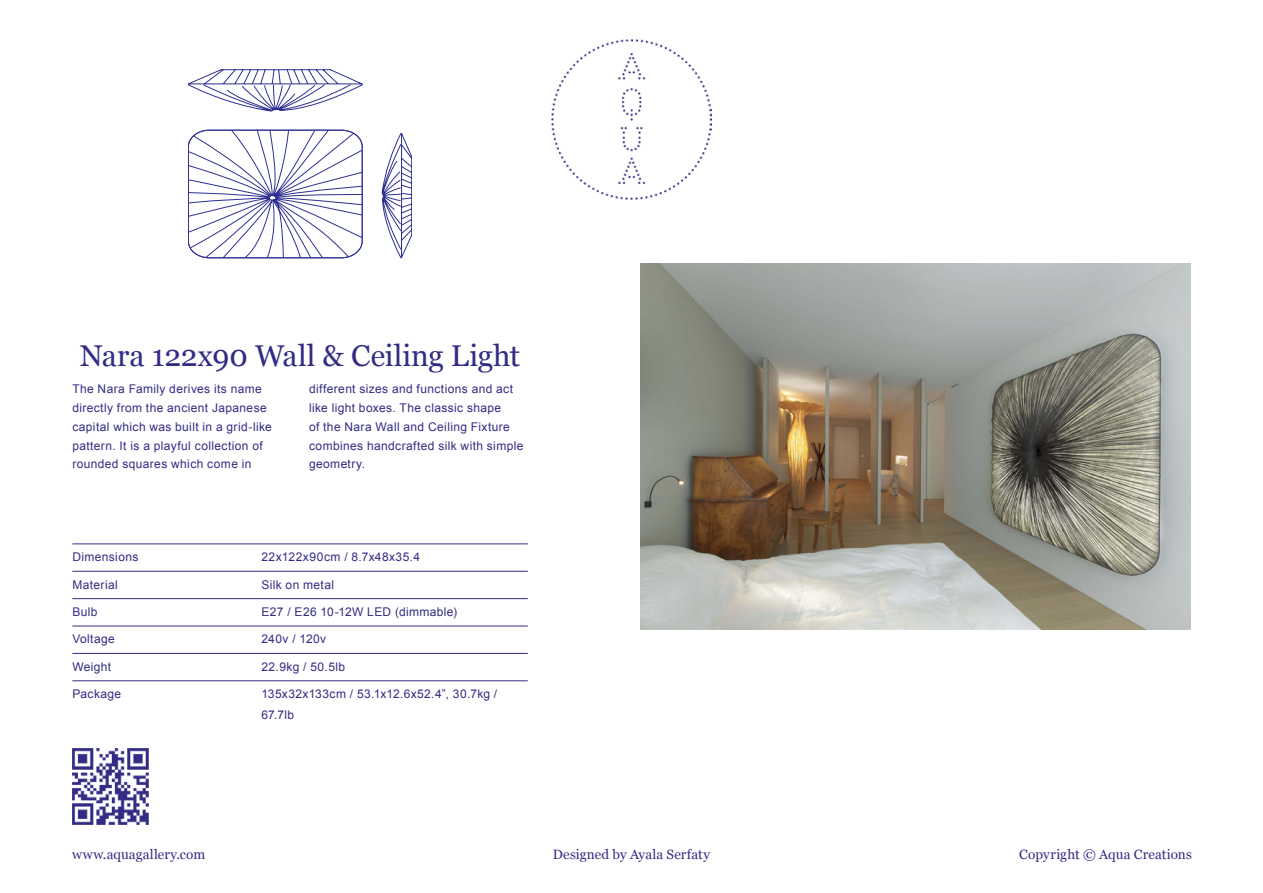
<style>
.page{position:relative;width:1263px;height:893px;background:#fff}
.page>*{position:absolute;margin:0;border:0;box-sizing:border-box;transform-origin:0 0}
.t1{font:30px "Georgia";color:#332c84}
.t2{font:13.5px "Georgia";letter-spacing:.01em;color:#332c84}
.Body{font:12px/18.8px "Arial";letter-spacing:.03em;color:#332c84}
.Info{font:12px/21px "Arial";letter-spacing:.03em;color:#332c84}
</style>
<div class="page">
<img style="left:72px;top:748px;width:77px;height:77px">
<img style="left:640px;top:263px;width:551px;height:367px">
<svg style="left:188px;top:130px;width:174px;height:128px"></svg>
<svg style="left:382px;top:133px;width:30px;height:125px"></svg>
<svg style="left:188px;top:69px;width:174px;height:42px"></svg>
<hr style="left:72px;top:543px;width:456px;height:1px;background:#332c84">
<hr style="left:72px;top:571px;width:456px;height:1px;background:#332c84">
<hr style="left:72px;top:598px;width:456px;height:1px;background:#332c84">
<hr style="left:72px;top:626px;width:456px;height:1px;background:#332c84">
<hr style="left:72px;top:653px;width:456px;height:1px;background:#332c84">
<hr style="left:72px;top:680px;width:456px;height:1px;background:#332c84">
<img style="left:552px;top:40px;width:159px;height:159px">
<p class="t1" style="left:80px;top:334px;width:442px">Nara 122x90 Wall &amp; Ceiling Light</p>
<p class="Body" style="left:72px;top:380px;width:201px">The Nara Family derives its name directly from the ancient Japanese capital which was built in a grid-like pattern. It is a playful collection of rounded squares which come in</p>
<p class="Body" style="left:309px;top:380px;width:216px">different sizes and functions and act like light boxes. The classic shape<br>of the Nara Wall and Ceiling Fixture combines handcrafted silk with simple geometry.</p>
<p class="Info" style="left:72px;top:547px;width:68px">Dimensions</p>
<p class="Info" style="left:261px;top:547px;width:160px">22x122x90cm / 8.7x48x35.4</p>
<p class="Info" style="left:72px;top:574px;width:47px">Material</p>
<p class="Info" style="left:261px;top:574px;width:74px">Silk on metal</p>
<p class="Info" style="left:72px;top:601px;width:27px">Bulb</p>
<p class="Info" style="left:261px;top:601px;width:197px">E27 / E26 10-12W LED (dimmable)</p>
<p class="Info" style="left:72px;top:629px;width:44px">Voltage</p>
<p class="Info" style="left:261px;top:629px;width:66px">240v / 120v</p>
<p class="Info" style="left:72px;top:656px;width:40px">Weight</p>
<p class="Info" style="left:261px;top:656px;width:85px">22.9kg / 50.5lb</p>
<p class="Info" style="left:72px;top:684px;width:50px">Package</p>
<p class="Info" style="left:261px;top:684px;width:237px">135x32x133cm / 53.1x12.6x52.4”, 30.7kg /<br>67.7lb</p>
<p class="t2" style="left:72px;top:844px;width:135px">www.aquagallery.com</p>
<p class="t2" style="left:553px;top:844px;width:159px">Designed by Ayala Serfaty</p>
<p class="t2" style="left:1019px;top:844px;width:174px">Copyright © Aqua Creations</p>
</div>
